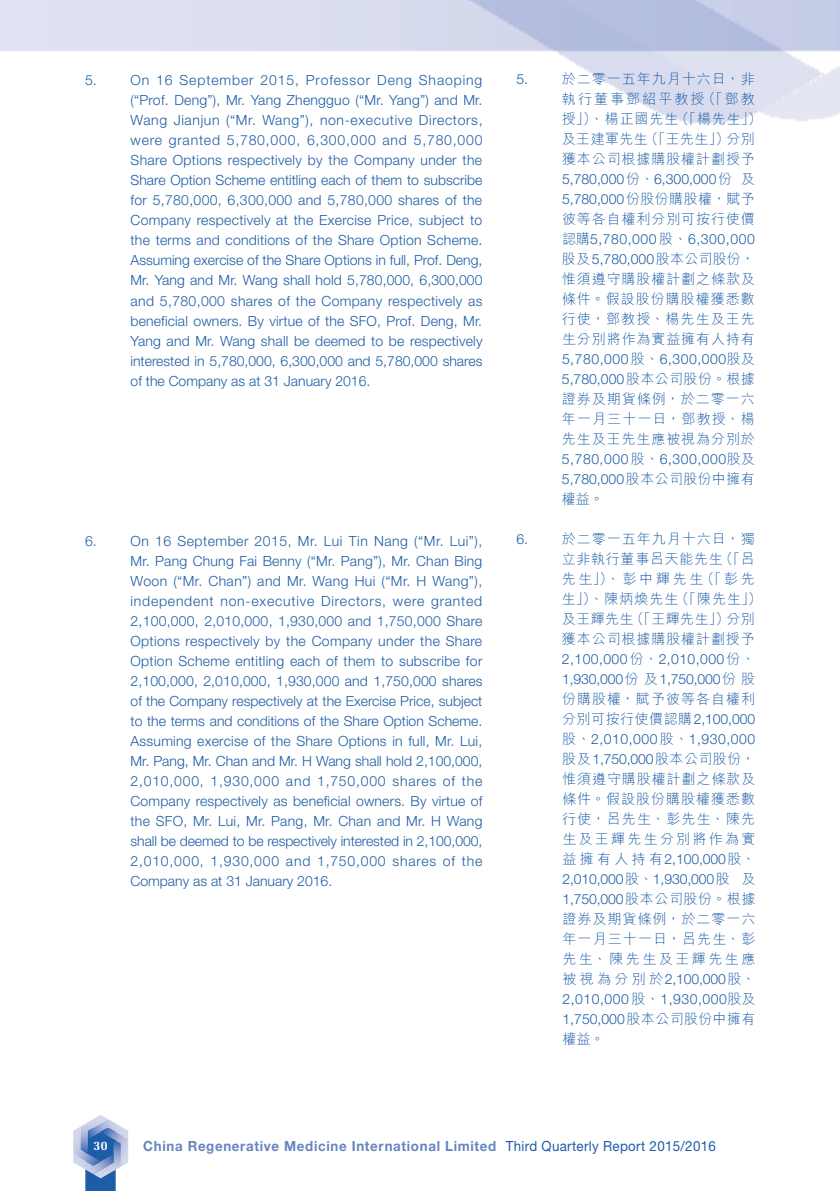
<style>
.page{position:relative;width:840px;height:1191px;background:#fff}
.page>*{position:absolute;margin:0;border:0;box-sizing:border-box;transform-origin:0 0}
.t1{font:300 14px/20px "Helvetica Neue LT Std";color:#1d5da7;text-align:justify}
.t2{font:300 14px/20px "M Hei HK";letter-spacing:.07em;color:#1d5da7;text-align:justify}
.t3{font:300 14px/20px "Helvetica Neue LT Std";letter-spacing:.035em;color:#1d5da7}
.t4{font:700 14px "Helvetica Neue LT Std";letter-spacing:.05em;color:#6685c0;scale:.95 1}
.t5{font:300 14px "Helvetica Neue LT Std";letter-spacing:.04em;color:#1d5da7}
.t6{font:700 13px "Melior LT Std";color:#fff;scale:.95 1}
.s1{font-family:"M Hei HK"}
.s2{font-family:"Helvetica Neue LT Std"}
.s3{font-weight:400;color:#1d5da7}
</style>
<div class="page">
<svg style="left:73px;top:1115px;width:55px;height:76px"></svg>
<p class="t1" style="left:85px;top:70px;width:13px">5.</p>
<p class="t1" style="left:130px;top:70px;width:353px">On 16 September 2015, Professor Deng Shaoping (“Prof. Deng”), Mr. Yang Zhengguo (“Mr. Yang”) and Mr.<br>Wang Jianjun (“Mr. Wang”), non-executive Directors, were granted 5,780,000, 6,300,000 and 5,780,000<br>Share Options respectively by the Company under the Share Option Scheme entitling each of them to subscribe for 5,780,000, 6,300,000 and 5,780,000 shares of the Company respectively at the Exercise Price, subject to the terms and conditions of the Share Option Scheme.<br>Assuming exercise of the Share Options in full, Prof. Deng, Mr. Yang and Mr. Wang shall hold 5,780,000, 6,300,000 and 5,780,000 shares of the Company respectively as beneficial owners. By virtue of the SFO, Prof. Deng, Mr.<br>Yang and Mr. Wang shall be deemed to be respectively interested in 5,780,000, 6,300,000 and 5,780,000 shares of the Company as at 31 January 2016.</p>
<p class="t1" style="left:85px;top:530px;width:13px">6.</p>
<p class="t1" style="left:130px;top:530px;width:353px">On 16 September 2015, Mr. Lui Tin Nang (“Mr. Lui”), Mr. Pang Chung Fai Benny (“Mr. Pang”), Mr. Chan Bing Woon (“Mr. Chan”) and Mr. Wang Hui (“Mr. H Wang”), independent non-executive Directors, were granted 2,100,000, 2,010,000, 1,930,000 and 1,750,000 Share Options respectively by the Company under the Share Option Scheme entitling each of them to subscribe for 2,100,000, 2,010,000, 1,930,000 and 1,750,000 shares of the Company respectively at the Exercise Price, subject to the terms and conditions of the Share Option Scheme.<br>Assuming exercise of the Share Options in full, Mr. Lui, Mr. Pang, Mr. Chan and Mr. H Wang shall hold 2,100,000, 2,010,000, 1,930,000 and 1,750,000 shares of the Company respectively as beneficial owners. By virtue of the SFO, Mr. Lui, Mr. Pang, Mr. Chan and Mr. H Wang shall be deemed to be respectively interested in 2,100,000, 2,010,000, 1,930,000 and 1,750,000 shares of the Company as at 31 January 2016.</p>
<p class="t1" style="left:516px;top:69px;width:13px">5.</p>
<p class="t2" style="left:561px;top:69px;width:201px;text-align:left">於二零一五年九月十六日，非執行董事鄧紹平教授（「鄧教授」）、楊正國先生（「楊先生」）及王建軍先生（「王先生」）分別獲本公司根據購股權計劃授予</p>
<p class="t1" style="left:561px;top:169px;width:194px">5,780,000<span class="s1">份、</span>6,300,000<span class="s1">份 及<br></span>5,780,000<span class="s1">份股份購股權，賦予</span></p>
<p class="t2" style="left:561px;top:209px;width:194px">彼等各自權利分別可按行使價</p>
<p class="t5" style="left:561px;top:231px;width:194px"><span class="s1">認購</span>5,780,000<span class="s1">股、</span>6,300,000</p>
<p class="t2" style="left:561px;top:249px;width:194px">股及<span class="s2">5,780,000</span>股本公司股份，惟須遵守購股權計劃之條款及條件。假設股份購股權獲悉數行使，鄧教授、楊先生及王先生分別將作為實益擁有人持有</p>
<p class="t3" style="left:561px;top:349px;width:194px">5,780,000<span class="s1">股、</span>6,300,000<span class="s1">股及<br></span>5,780,000<span class="s1">股本公司股份。根據</span></p>
<p class="t2" style="left:561px;top:389px;width:194px">證券及期貨條例，於二零一六年一月三十一日，鄧教授、楊先生及王先生應被視為分別於</p>
<p class="t3" style="left:561px;top:449px;width:194px">5,780,000<span class="s1">股、</span>6,300,000<span class="s1">股及<br></span>5,780,000<span class="s1">股本公司股份中擁有</span></p>
<p class="t2" style="left:561px;top:489px;width:43px">權益。</p>
<p class="t1" style="left:516px;top:529px;width:13px">6.</p>
<p class="t2" style="left:561px;top:529px;width:201px;text-align:left">於二零一五年九月十六日，獨立非執行董事呂天能先生（「呂先生」）、彭中輝先生（「彭先生」）、陳炳煥先生（「陳先生」）及王輝先生（「王輝先生」）分別獲本公司根據購股權計劃授予</p>
<p class="t1" style="left:561px;top:649px;width:194px">2,100,000<span class="s1">份、</span>2,010,000<span class="s1">份、<br></span>1,930,000<span class="s1">份及</span>1,750,000<span class="s1">份股</span></p>
<p class="t2" style="left:561px;top:689px;width:194px">份購股權，賦予彼等各自權利分別可按行使價認購<span class="s2">2,100,000</span></p>
<p class="t3" style="left:562px;top:729px;width:194px"><span class="s1">股、</span>2,010,000<span class="s1">股、</span>1,930,000</p>
<p class="t2" style="left:562px;top:749px;width:194px">股及<span class="s2">1,750,000</span>股本公司股份，惟須遵守購股權計劃之條款及條件。假設股份購股權獲悉數行使，呂先生、彭先生、陳先生及王輝先生分別將作為實</p>
<p class="t1" style="left:562px;top:849px;width:194px"><span class="s1">益擁有人持有</span>2,100,000<span class="s1">股、</span>2,010,000<span class="s1">股、</span>1,930,000<span class="s1">股 及</span>1,750,000<span class="s1">股本公司股份。根據</span></p>
<p class="t2" style="left:562px;top:909px;width:194px">證券及期貨條例，於二零一六年一月三十一日，呂先生、彭先生、陳先生及王輝先生應</p>
<p class="t1" style="left:562px;top:969px;width:194px"><span class="s1">被視為分別於</span>2,100,000<span class="s1">股、</span>2,010,000<span class="s1">股、</span>1,930,000<span class="s1">股及</span>1,750,000<span class="s1">股本公司股份中擁有</span></p>
<p class="t2" style="left:562px;top:1029px;width:43px">權益。</p>
<p class="t6" style="left:93px;top:1137px;width:17px">30</p>
<p class="t4" style="left:143px;top:1136px;width:604px">China Regenerative Medicine International Limited <span class="s3">Third Quarterly Report 2015/2016</span></p>
</div>
